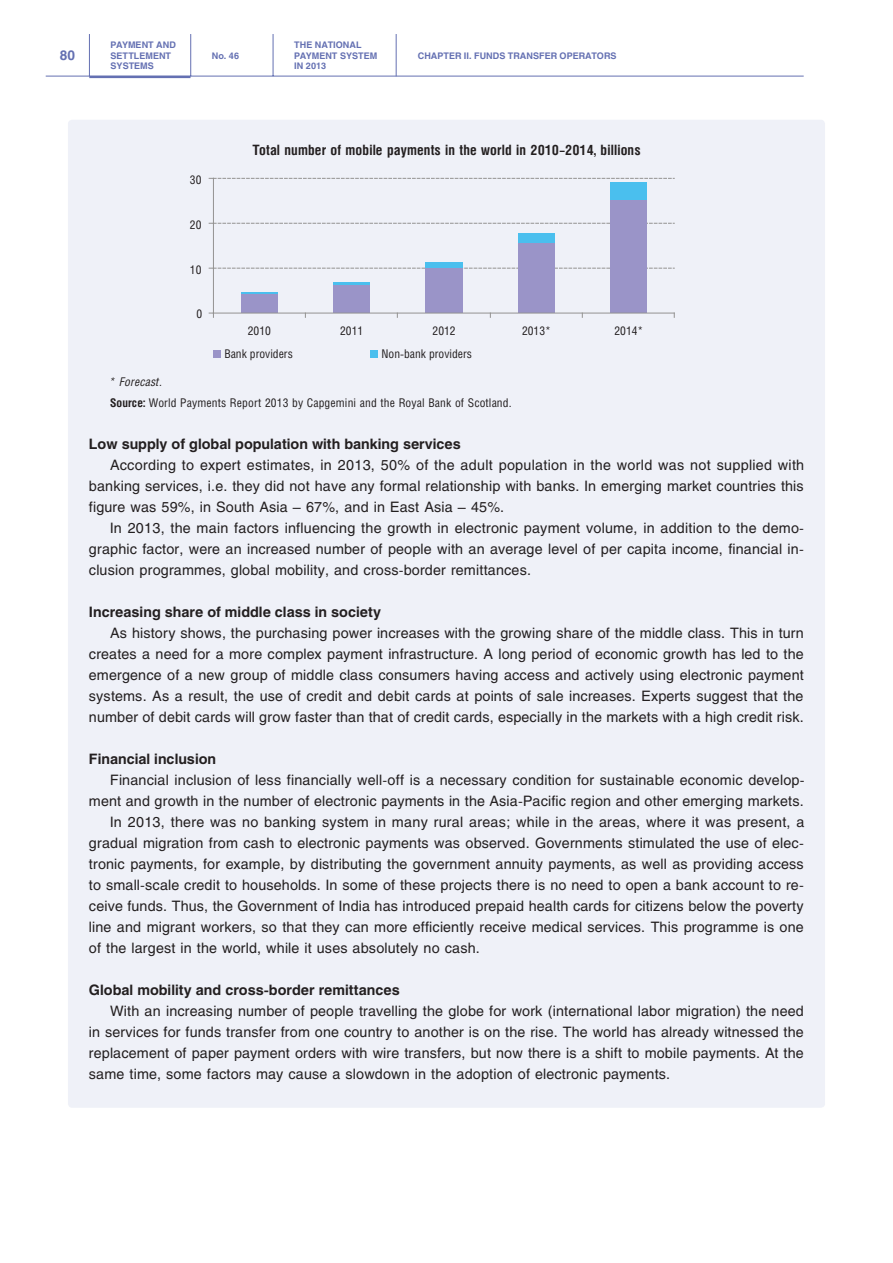
<style>
.page{position:relative;width:893px;height:1263px;background:#fff}
.page>*{position:absolute;margin:0;border:0;box-sizing:border-box;transform-origin:0 0}
.t1{font:14.25px/21px "Helios";letter-spacing:.01em;color:#231f20;text-align:justify}
.t2{font:700 14.25px "Helios";color:#231f20}
.t3{font:700 14.25px "Helios Cond";letter-spacing:.01em;color:#231f20}
.t4{font:700 13.5px "Helios";color:#6470b2}
.t5{font:12px/14.2px "Helios Cond";color:#231f20}
.t6{font:italic 12px/14.2px "Helios Cond";color:#231f20}
.t7{font:700 9px/10.5px "Helios";color:#6470b2}
.s1{font-style:italic}
.s2{font-weight:700}
</style>
<div class="page">
<hr style="left:46px;top:76px;width:758px;height:1px;background:#6470b2">
<hr style="left:190px;top:34px;width:1px;height:42px;background:#6470b2">
<hr style="left:273px;top:34px;width:1px;height:42px;background:#6470b2">
<hr style="left:89px;top:34px;width:1px;height:42px;background:#6470b2">
<hr style="left:89px;top:76px;width:101px;height:2px;background:#6470b2">
<hr style="left:396px;top:34px;width:1px;height:42px;background:#6470b2">
<div style="left:68px;top:120px;width:757px;height:988px;background:#eff1f8;border-radius:4px"></div>
<svg style="left:208px;top:177px;width:467px;height:181px"></svg>
<p class="t4" style="left:60px;top:48px;width:17px">80</p>
<p class="t7" style="left:111px;top:40px;width:67px">PAYMENT AND<br>SETTLEMENT<br>SYSTEMS</p>
<p class="t7" style="left:212px;top:50px;width:29px">No. 46</p>
<p class="t7" style="left:294px;top:40px;width:85px">THE NATIONAL<br>PAYMENT SYSTEM<br>IN 2013</p>
<p class="t7" style="left:418px;top:50px;width:200px">CHAPTER II. FUNDS TRANSFER OPERATORS</p>
<p class="t5" style="left:190px;top:172px;width:13px">30</p>
<p class="t5" style="left:190px;top:217px;width:13px">20</p>
<p class="t5" style="left:190px;top:262px;width:13px">10</p>
<p class="t5" style="left:196px;top:307px;width:7px">0</p>
<p class="t3" style="left:253px;top:141px;width:390px">Total number of mobile payments in the world in 2010–2014, billions</p>
<p class="t5" style="left:248px;top:323px;width:25px">2010</p>
<p class="t5" style="left:340px;top:323px;width:25px">2011</p>
<p class="t5" style="left:433px;top:323px;width:25px">2012</p>
<p class="t5" style="left:522px;top:323px;width:30px">2013*</p>
<p class="t5" style="left:614px;top:323px;width:30px">2014*</p>
<p class="t5" style="left:224px;top:346px;width:70px">Bank providers</p>
<p class="t5" style="left:382px;top:346px;width:92px">Non-bank providers</p>
<p class="t5" style="left:110px;top:371px;width:403px;line-height:21px"><span class="s1">* Forecast.<br></span><span class="s2">Source:</span> World Payments Report 2013 by Capgemini and the Royal Bank of Scotland.</p>
<p class="t2" style="left:89px;top:435px;width:373px">Low supply of global population with banking services</p>
<p class="t1" style="left:89px;top:454px;width:717px;text-indent:21px">According to expert estimates, in 2013, 50% of the adult population in the world was not supplied with banking services, i.e. they did not have any formal relationship with banks. In emerging market countries this figure was 59%, in South Asia – 67%, and in East Asia – 45%.</p>
<p class="t1" style="left:89px;top:517px;width:717px;text-indent:21px">In 2013, the main factors influencing the growth in electronic payment volume, in addition to the demo&shy;graphic factor, were an increased number of people with an average level of per capita income, financial in&shy;clusion programmes, global mobility, and cross-border remittances.</p>
<p class="t2" style="left:89px;top:603px;width:294px">Increasing share of middle class in society</p>
<p class="t1" style="left:89px;top:622px;width:716px;text-indent:21px">As history shows, the purchasing power increases with the growing share of the middle class. This in turn creates a need for a more complex payment infrastructure. A long period of economic growth has led to the emergence of a new group of middle class consumers having access and actively using electronic payment systems. As a result, the use of credit and debit cards at points of sale increases. Experts suggest that the number of debit cards will grow faster than that of credit cards, especially in the markets with a high credit risk.</p>
<p class="t2" style="left:89px;top:750px;width:129px">Financial inclusion</p>
<p class="t1" style="left:110px;top:769px;width:696px">Financial inclusion of less financially well-off is a necessary condition for sustainable economic develop-</p>
<p class="t1" style="left:89px;top:790px;width:716px">ment and growth in the number of electronic payments in the Asia-Pacific region and other emerging markets.</p>
<p class="t1" style="left:110px;top:811px;width:696px">In 2013, there was no banking system in many rural areas; while in the areas, where it was present, a</p>
<p class="t1" style="left:89px;top:832px;width:716px">gradual migration from cash to electronic payments was observed. Governments stimulated the use of elec-</p>
<p class="t1" style="left:89px;top:853px;width:716px">tronic payments, for example, by distributing the government annuity payments, as well as providing access</p>
<p class="t1" style="left:89px;top:874px;width:716px">to small-scale credit to households. In some of these projects there is no need to open a bank account to re-</p>
<p class="t1" style="left:89px;top:895px;width:716px">ceive funds. Thus, the Government of India has introduced prepaid health cards for citizens below the poverty</p>
<p class="t1" style="left:89px;top:916px;width:716px">line and migrant workers, so that they can more efficiently receive medical services. This programme is one</p>
<p class="t1" style="left:89px;top:937px;width:392px">of the largest in the world, while it uses absolutely no cash.</p>
<p class="t2" style="left:89px;top:982px;width:312px">Global mobility and cross-border remittances</p>
<p class="t1" style="left:89px;top:1000px;width:716px;text-indent:21px">With an increasing number of people travelling the globe for work (international labor migration) the need in services for funds transfer from one country to another is on the rise. The world has already witnessed the replacement of paper payment orders with wire transfers, but now there is a shift to mobile payments. At the same time, some factors may cause a slowdown in the adoption of electronic payments.</p>
<p class="t5" style="left:193px;top:453px;width:31px">1,000 rubles<br>39.1%</p>
<p class="t5" style="left:398px;top:522px;width:31px;text-align:center">500 rubles<br>10.6%</p>
<p class="t5" style="left:193px;top:631px;width:31px">rubles<br>50.3%</p>
<p class="t6" style="left:193px;top:672px;width:218px">The share of 100-, 50- and 10-ruble banknotes, as well as 10- and 5-ruble coins amounted to</p>
<p class="t5" style="left:190px;top:813px;width:19px">140</p>
<p class="t5" style="left:190px;top:845px;width:19px">120</p>
<p class="t5" style="left:190px;top:877px;width:19px">100</p>
<p class="t5" style="left:195px;top:908px;width:13px">80</p>
<p class="t5" style="left:195px;top:941px;width:13px">60</p>
<p class="t5" style="left:195px;top:1005px;width:13px">20</p>
<p class="t5" style="left:204px;top:1050px;width:25px">2010</p>
<p class="t5" style="left:415px;top:1050px;width:25px">2011</p>
<p class="t5" style="left:626px;top:1050px;width:25px">2012</p>
<p class="t5" style="left:616px;top:1078px;width:24px">FEFD</p>
</div>
